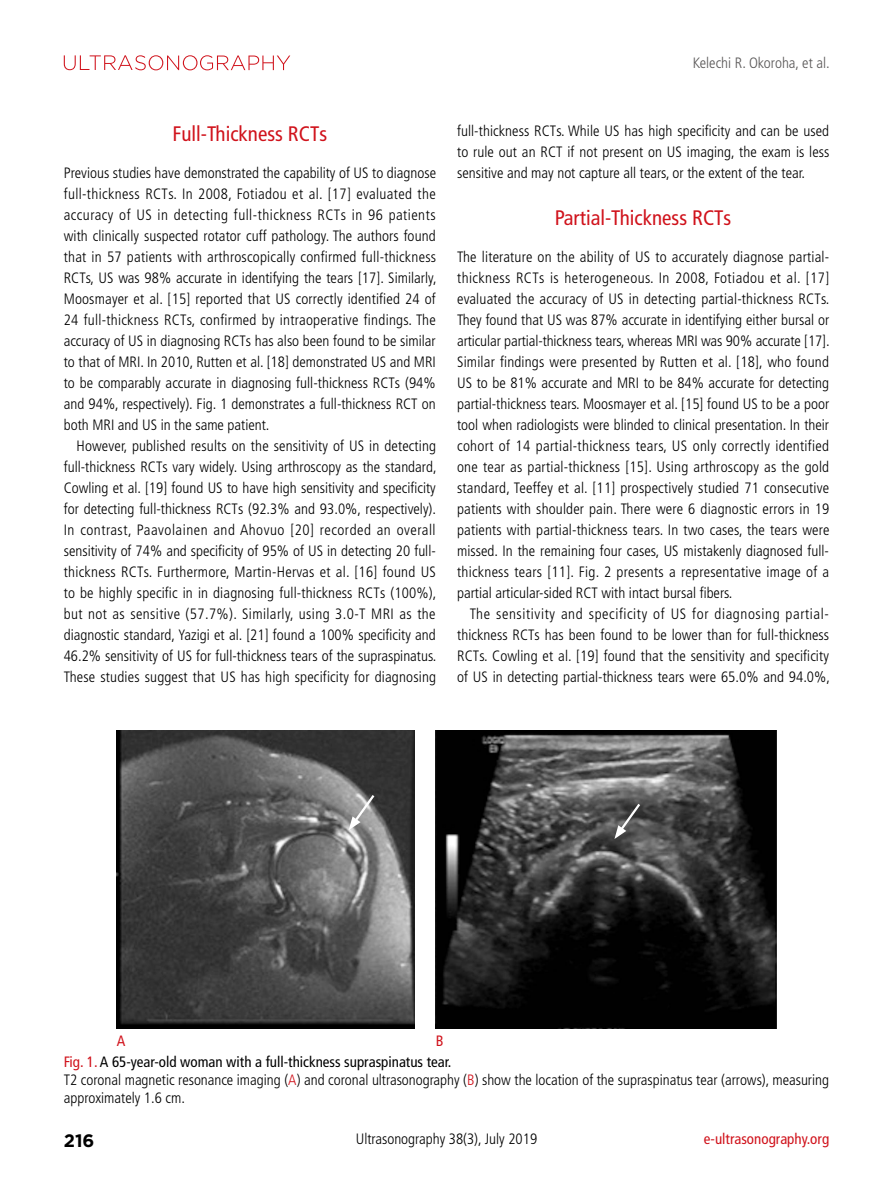
<style>
.page{position:relative;width:893px;height:1191px;background:#fff}
.page>*{position:absolute;margin:0;border:0;box-sizing:border-box;transform-origin:0 0}
.t1{font:condensed 21px "Frutiger LT Std";color:#d0121b}
.t2{font:700 18px "Gotham";color:#000}
.t3{font:300 condensed 15px/21px "Frutiger LT Std";color:#000;text-align:justify}
.t4{font:condensed 15px "Frutiger LT Std";color:#d0121b}
.t5{font:300 condensed 15px "Frutiger LT Std";color:#595757}
.s1{font-weight:400;color:#d0121b}
.s2{font-weight:400}
.s3{color:#d0121b}
</style>
<div class="page">
<svg style="left:64px;top:55px;width:226px;height:15px"></svg>
<img style="left:117px;top:730px;width:298px;height:298px">
<img style="left:436px;top:730px;width:340px;height:298px">
<svg style="left:349px;top:792px;width:28px;height:38px"></svg>
<svg style="left:614px;top:801px;width:28px;height:38px"></svg>
<p class="t5" style="left:693px;top:54px;width:138px">Kelechi R. Okoroha, et al.</p>
<h1 class="t1" style="left:172px;top:121px;width:156px">Full-Thickness RCTs</h1>
<p class="t3" style="left:64px;top:162px;width:374px">Previous studies have demonstrated the capability of US to diagnose full-thickness RCTs. In 2008, Fotiadou et al. [17] evaluated the accuracy of US in detecting full-thickness RCTs in 96 patients with clinically suspected rotator cuff pathology. The authors found that in 57 patients with arthroscopically confirmed full-thickness RCTs, US was 98% accurate in identifying the tears [17]. Similarly, Moosmayer et al. [15] reported that US correctly identified 24 of 24 full-thickness RCTs, confirmed by intraoperative findings. The accuracy of US in diagnosing RCTs has also been found to be similar to that of MRI. In 2010, Rutten et al. [18] demonstrated US and MRI to be comparably accurate in diagnosing full-thickness RCTs (94% and 94%, respectively). Fig. 1 demonstrates a full-thickness RCT on both MRI and US in the same patient.</p>
<p class="t3" style="left:64px;top:435px;width:374px;text-indent:13px">However, published results on the sensitivity of US in detecting full-thickness RCTs vary widely. Using arthroscopy as the standard, Cowling et al. [19] found US to have high sensitivity and specificity for detecting full-thickness RCTs (92.3% and 93.0%, respectively).<br>In contrast, Paavolainen and Ahovuo [20] recorded an overall sensitivity of 74% and specificity of 95% of US in detecting 20 full&shy;thickness RCTs. Furthermore, Martin-Hervas et al. [16] found US to be highly specific in in diagnosing full-thickness RCTs (100%), but not as sensitive (57.7%). Similarly, using 3.0-T MRI as the diagnostic standard, Yazigi et al. [21] found a 100% specificity and 46.2% sensitivity of US for full-thickness tears of the supraspinatus.<br>These studies suggest that US has high specificity for diagnosing</p>
<p class="t3" style="left:457px;top:120px;width:374px">full-thickness RCTs. While US has high specificity and can be used to rule out an RCT if not present on US imaging, the exam is less sensitive and may not capture all tears, or the extent of the tear.</p>
<h1 class="t1" style="left:555px;top:205px;width:178px">Partial-Thickness RCTs</h1>
<p class="t3" style="left:457px;top:246px;width:374px">The literature on the ability of US to accurately diagnose partial&shy;thickness RCTs is heterogeneous. In 2008, Fotiadou et al. [17] evaluated the accuracy of US in detecting partial-thickness RCTs.<br>They found that US was 87% accurate in identifying either bursal or articular partial-thickness tears, whereas MRI was 90% accurate [17].<br>Similar findings were presented by Rutten et al. [18], who found US to be 81% accurate and MRI to be 84% accurate for detecting partial-thickness tears. Moosmayer et al. [15] found US to be a poor tool when radiologists were blinded to clinical presentation. In their cohort of 14 partial-thickness tears, US only correctly identified one tear as partial-thickness [15]. Using arthroscopy as the gold standard, Teeffey et al. [11] prospectively studied 71 consecutive patients with shoulder pain. There were 6 diagnostic errors in 19 patients with partial-thickness tears. In two cases, the tears were missed. In the remaining four cases, US mistakenly diagnosed full&shy;thickness tears [11]. Fig. 2 presents a representative image of a partial articular-sided RCT with intact bursal fibers.</p>
<p class="t3" style="left:457px;top:603px;width:374px;text-indent:13px">The sensitivity and specificity of US for diagnosing partial&shy;thickness RCTs has been found to be lower than for full-thickness RCTs. Cowling et al. [19] found that the sensitivity and specificity of US in detecting partial-thickness tears were 65.0% and 94.0%,</p>
<p class="t4" style="left:117px;top:1032px;width:10px">A</p>
<p class="t4" style="left:436px;top:1032px;width:9px">B</p>
<p class="t3" style="left:64px;top:1053px;width:767px;line-height:18px;text-align:left"><span class="s1">Fig. 1.</span> <span class="s2">A 65-year-old woman with a full-thickness supraspinatus tear.<br></span>T2 coronal magnetic resonance imaging (<span class="s3">A</span>) and coronal ultrasonography (<span class="s3">B</span>) show the location of the supraspinatus tear (arrows), measuring approximately 1.6 cm.</p>
<p class="t2" style="left:64px;top:1130px;width:32px">216</p>
<p class="t3" style="left:356px;top:1128px;width:183px">Ultrasonography 38(3), July 2019</p>
<p class="t4" style="left:704px;top:1130px;width:127px">e-ultrasonography.org</p>
</div>
